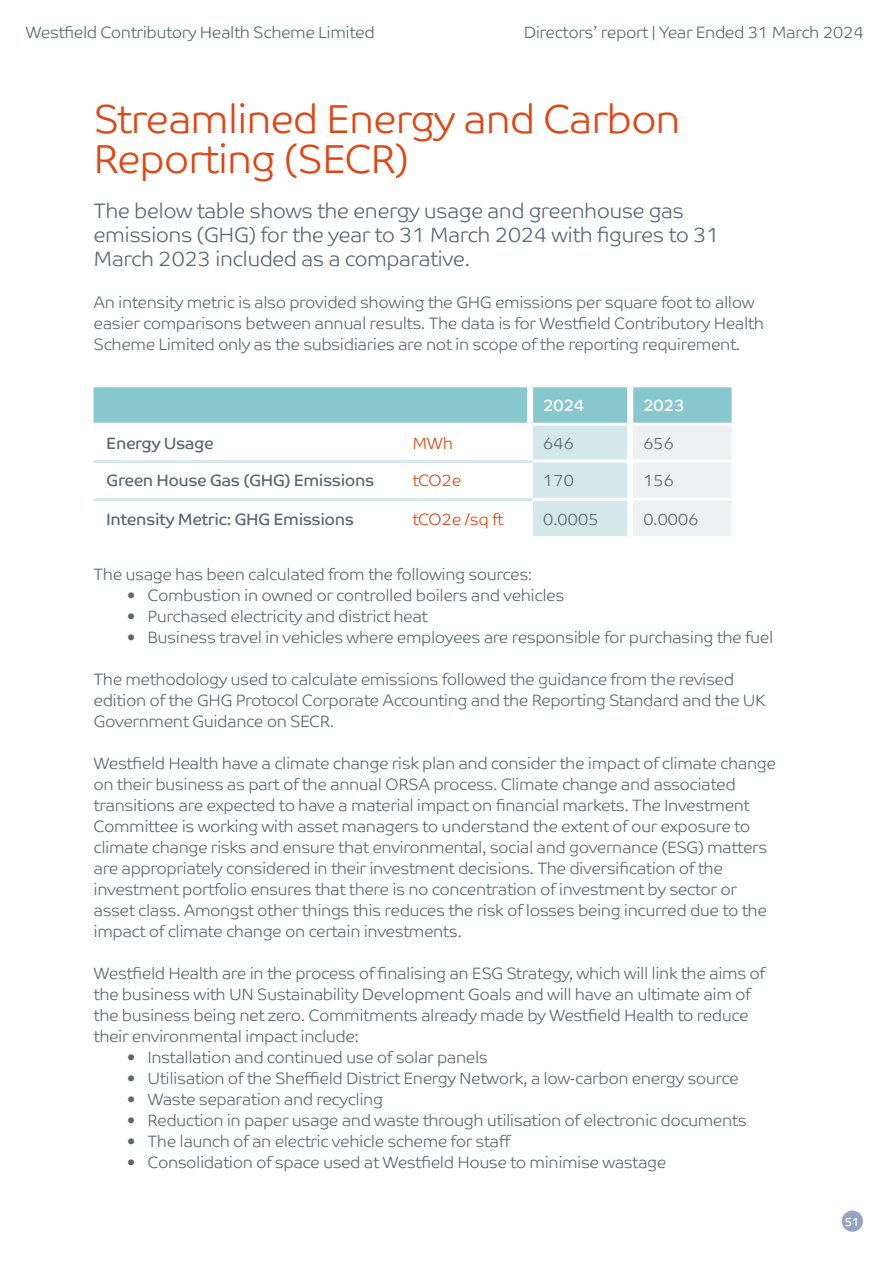
<style>
.page{position:relative;width:893px;height:1263px;background:#fff}
.page>*{position:absolute;margin:0;border:0;box-sizing:border-box;transform-origin:0 0}
.t1{font:300 40.5px/40.5px "Co Text";letter-spacing:-.03em;color:#e04512}
.t2{font:300 21px/24px "Co Text";letter-spacing:-.03em;color:#5b6770}
.Bullet_Points{font:300 16.5px/21px "Co Text";letter-spacing:-.03em;color:#5b6770}
.Bullet_Points-2{font:16.5px "Co Text";letter-spacing:-.03em;color:#5b6770}
.Bullet_Points-3{font:300 16.5px "Co Text";letter-spacing:-.03em;color:#e04512}
.Bullet_Points-4{font:16.5px "Co Text";letter-spacing:-.03em;color:#fff}
.t3{font:12px "Co Text";color:#fff}
</style>
<div class="page">
<svg style="left:94px;top:387px;width:638px;height:149px"></svg>
<div style="left:527px;top:387px;width:6px;height:36px;background:#fff"></div>
<div style="left:627px;top:387px;width:6px;height:36px;background:#fff"></div>
<div style="left:397px;top:426px;width:6px;height:33px;background:#fff"></div>
<div style="left:527px;top:426px;width:6px;height:33px;background:#fff"></div>
<div style="left:627px;top:426px;width:6px;height:33px;background:#fff"></div>
<div style="left:397px;top:462px;width:6px;height:36px;background:#fff"></div>
<div style="left:527px;top:462px;width:6px;height:36px;background:#fff"></div>
<div style="left:627px;top:462px;width:6px;height:36px;background:#fff"></div>
<div style="left:397px;top:501px;width:6px;height:35px;background:#fff"></div>
<div style="left:527px;top:501px;width:6px;height:35px;background:#fff"></div>
<div style="left:627px;top:501px;width:6px;height:35px;background:#fff"></div>
<hr style="left:94px;top:423px;width:306px;height:3px;background:#fff">
<hr style="left:400px;top:423px;width:130px;height:3px;background:#fff">
<hr style="left:530px;top:423px;width:100px;height:3px;background:#fff">
<hr style="left:630px;top:423px;width:102px;height:3px;background:#fff">
<hr style="left:94px;top:459px;width:306px;height:3px;background:#fff">
<hr style="left:400px;top:459px;width:130px;height:3px;background:#fff">
<hr style="left:530px;top:459px;width:100px;height:3px;background:#fff">
<hr style="left:630px;top:459px;width:102px;height:3px;background:#fff">
<hr style="left:530px;top:498px;width:100px;height:3px;background:#fff">
<hr style="left:630px;top:498px;width:102px;height:3px;background:#fff">
<hr style="left:94px;top:460px;width:439px;height:3px;background:#d4e8eb">
<hr style="left:94px;top:498px;width:439px;height:3px;background:#d4e8eb">
<div style="left:842px;top:1210px;width:21px;height:22px;background:#94a4c6;border-radius:50%"></div>
<p class="Bullet_Points" style="left:26px;top:21px;width:351px">Westfield Contributory Health Scheme Limited</p>
<p class="Bullet_Points" style="left:524px;top:21px;width:342px">Directors’ report | Year Ended 31 March 2024</p>
<p class="t1" style="left:94px;top:98px;width:589px">Streamlined Energy and Carbon<br>Reporting (SECR)</p>
<p class="t2" style="left:94px;top:199px;width:628px">The below table shows the energy usage and greenhouse gas emissions (GHG) for the year to 31 March 2024 with figures to 31<br>March 2023 included as a comparative.</p>
<p class="Bullet_Points" style="left:94px;top:292px;width:672px">An intensity metric is also provided showing the GHG emissions per square foot to allow easier comparisons between annual results. The data is for Westfield Contributory Health<br>Scheme Limited only as the subsidiaries are not in scope of the reporting requirement.</p>
<p class="Bullet_Points-4" style="left:543px;top:396px;width:43px">2024</p>
<p class="Bullet_Points-4" style="left:643px;top:396px;width:43px">2023</p>
<p class="Bullet_Points-2" style="left:106px;top:433px;width:109px">Energy Usage</p>
<p class="Bullet_Points-3" style="left:412px;top:433px;width:42px">MWh</p>
<p class="Bullet_Points" style="left:543px;top:432px;width:33px">646</p>
<p class="Bullet_Points" style="left:643px;top:432px;width:33px">656</p>
<p class="Bullet_Points-2" style="left:106px;top:471px;width:270px">Green House Gas (GHG) Emissions</p>
<p class="Bullet_Points-3" style="left:412px;top:471px;width:50px">tCO2e</p>
<p class="Bullet_Points" style="left:543px;top:470px;width:33px">170</p>
<p class="Bullet_Points" style="left:643px;top:470px;width:33px">156</p>
<p class="Bullet_Points-2" style="left:106px;top:509px;width:249px">Intensity Metric: GHG Emissions</p>
<p class="Bullet_Points-3" style="left:412px;top:509px;width:93px">tCO2e /sq ft</p>
<p class="Bullet_Points" style="left:543px;top:508px;width:57px">0.0005</p>
<p class="Bullet_Points" style="left:643px;top:508px;width:57px">0.0006</p>
<p class="Bullet_Points" style="left:94px;top:563px;width:440px">The usage has been calculated from the following sources:</p>
<p class="Bullet_Points" style="left:128px;top:584px;width:438px">• Combustion in owned or controlled boilers and vehicles</p>
<p class="Bullet_Points" style="left:128px;top:605px;width:302px">• Purchased electricity and district heat</p>
<p class="Bullet_Points" style="left:128px;top:626px;width:647px">• Business travel in vehicles where employees are responsible for purchasing the fuel</p>
<p class="Bullet_Points" style="left:94px;top:668px;width:674px">The methodology used to calculate emissions followed the guidance from the revised edition of the GHG Protocol Corporate Accounting and the Reporting Standard and the UK<br>Government Guidance on SECR.</p>
<p class="Bullet_Points" style="left:94px;top:752px;width:684px">Westfield Health have a climate change risk plan and consider the impact of climate change on their business as part of the annual ORSA process. Climate change and associated transitions are expected to have a material impact on financial markets. The Investment Committee is working with asset managers to understand the extent of our exposure to climate change risks and ensure that environmental, social and governance (ESG) matters are appropriately considered in their investment decisions. The diversification of the investment portfolio ensures that there is no concentration of investment by sector or asset class. Amongst other things this reduces the risk of losses being incurred due to the impact of climate change on certain investments.</p>
<p class="Bullet_Points" style="left:94px;top:962px;width:673px">Westfield Health are in the process of finalising an ESG Strategy, which will link the aims of the business with UN Sustainability Development Goals and will have an ultimate aim of the business being net zero. Commitments already made by Westfield Health to reduce their environmental impact include:</p>
<p class="Bullet_Points" style="left:128px;top:1046px;width:362px">• Installation and continued use of solar panels</p>
<p class="Bullet_Points" style="left:128px;top:1067px;width:613px">• Utilisation of the Sheffield District Energy Network, a low-carbon energy source</p>
<p class="Bullet_Points" style="left:128px;top:1088px;width:257px">• Waste separation and recycling</p>
<p class="Bullet_Points" style="left:128px;top:1109px;width:621px">• Reduction in paper usage and waste through utilisation of electronic documents</p>
<p class="Bullet_Points" style="left:128px;top:1130px;width:385px">• The launch of an electric vehicle scheme for staff</p>
<p class="Bullet_Points" style="left:128px;top:1151px;width:540px">• Consolidation of space used at Westfield House to minimise wastage</p>
<p class="t3" style="left:844px;top:1214px;width:17px">51</p>
</div>
